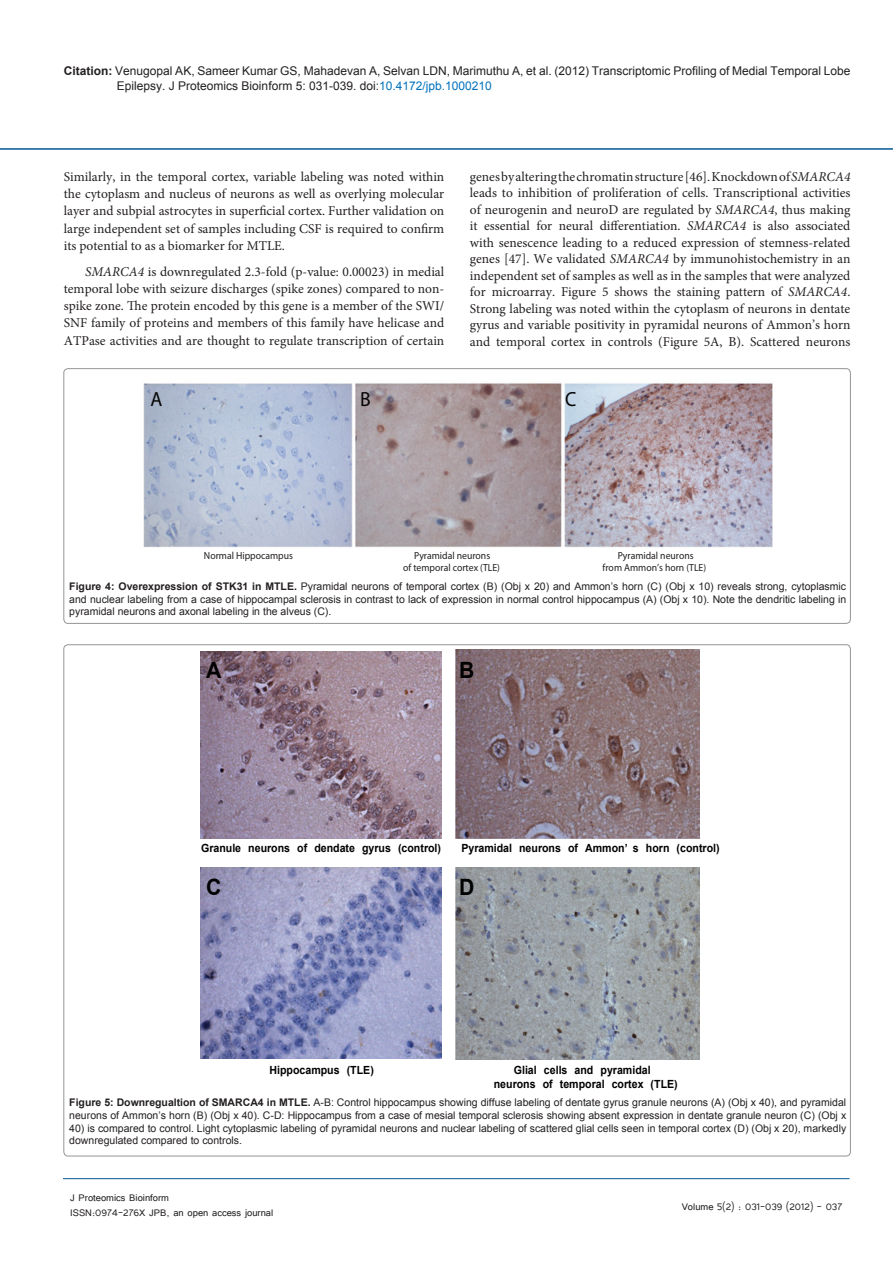
<style>
.page{position:relative;width:893px;height:1263px;background:#fff}
.page>*{position:absolute;margin:0;border:0;box-sizing:border-box;transform-origin:0 0}
.t1{font:700 22.5px "Arial";color:#010101;scale:.94 1}
.t2{font:700 20.55px "Helvetica";color:#050504;scale:.95 1}
.t3{font:13.5px/16.5px "Minion Pro";color:#231f20;text-align:justify}
.t4{font:12px/14.4px "Arial";color:#231f20}
.t5{font:12px/14.4px "Tunga";color:#231f20}
.t6{font:700 11.55px/13.5px "Arial";color:#010101;scale:.92 1}
.t7{font:10.5px/12.6px "Arial";color:#231f20}
.t8{font:700 10.2px/12.3px "Helvetica";color:#231f20;text-align:center;scale:.95 1}
.s1{font-weight:700}
.s2{color:#0072bc}
.s3{font-style:italic}
.s4{font-size:11.25px}
</style>
<div class="page">
<hr style="left:0;top:148px;width:893px;height:2px;background:#005996">
<hr style="left:63px;top:1178px;width:787px;height:1px;background:#005996">
<img style="left:200px;top:651px;width:242px;height:187px">
<img style="left:455px;top:650px;width:244px;height:188px">
<img style="left:200px;top:868px;width:242px;height:191px">
<img style="left:455px;top:868px;width:244px;height:191px">
<div style="left:64px;top:369px;width:786px;height:254px;border:1px solid #939598;border-radius:4px"></div>
<img style="left:143px;top:383px;width:630px;height:165px">
<p class="t4" style="left:117px;top:64px;width:735px;text-indent:-53px"><span class="s1">Citation:</span> Venugopal AK, Sameer Kumar GS, Mahadevan A, Selvan LDN, Marimuthu A, et al. (2012) Transcriptomic Profiling of Medial Temporal Lobe<br>Epilepsy. J Proteomics Bioinform 5: 031-039. doi:<span class="s2">10.4172/jpb.1000210</span></p>
<p class="t3" style="left:64px;top:168px;width:382px;line-height:17.2px">Similarly, in the temporal cortex, variable labeling was noted within the cytoplasm and nucleus of neurons as well as overlying molecular layer and subpial astrocytes in superficial cortex. Further validation on large independent set of samples including CSF is required to confirm its potential to as a biomarker for MTLE.</p>
<p class="t3" style="left:64px;top:263px;width:382px;line-height:17.2px;text-indent:21px"><span class="s3">SMARCA4</span> is downregulated 2.3-fold (p-value: 0.00023) in medial temporal lobe with seizure discharges (spike zones) compared to non&shy;spike zone. The protein encoded by this gene is a member of the SWI/ SNF family of proteins and members of this family have helicase and ATPase activities and are thought to regulate transcription of certain</p>
<p class="t3" style="left:470px;top:168px;width:382px">genes by altering the chromatin structure [46]. Knockdown of <span class="s3">SMARCA4 </span>leads to inhibition of proliferation of cells. Transcriptional activities of neurogenin and neuroD are regulated by <span class="s3">SMARCA4</span>, thus making it essential for neural differentiation. <span class="s3">SMARCA4</span> is also associated with senescence leading to a reduced expression of stemness-related genes [47]. We validated <span class="s3">SMARCA4</span> by immunohistochemistry in an independent set of samples as well as in the samples that were analyzed for microarray. Figure 5 shows the staining pattern of <span class="s3">SMARCA4</span>.<br>Strong labeling was noted within the cytoplasm of neurons in dentate gyrus and variable positivity in pyramidal neurons of Ammon’s horn and temporal cortex in controls (Figure 5A, B). Scattered neurons</p>
<h2 class="t2" style="left:151px;top:386px;width:14px">A</h2>
<h2 class="t2" style="left:360px;top:386px;width:13px">B</h2>
<h2 class="t2" style="left:565px;top:386px;width:13px">C</h2>
<p class="t8" style="left:204px;top:549px;width:95px">Normal Hippocampus</p>
<p class="t8" style="left:403px;top:549px;width:103px">Pyramidal neurons<br>of temporal cortex (TLE)</p>
<p class="t8" style="left:603px;top:549px;width:110px">Pyramidal neurons<br>from Ammon’s horn (TLE)</p>
<p class="t7" style="left:69px;top:580px;width:778px;text-align:justify"><span class="s1">Figure 4: Overexpression of STK31 in MTLE.</span> Pyramidal neurons of temporal cortex (B) (Obj x 20) and Ammon’s horn (C) (Obj x 10) reveals strong, cytoplasmic and nuclear labeling from a case of hippocampal sclerosis in contrast to lack of expression in normal control hippocampus (A) (Obj x 10). Note the dendritic labeling in pyramidal neurons and axonal labeling in the alveus (C).</p>
<h1 class="t1" style="left:206px;top:655px;width:18px">A</h1>
<h1 class="t1" style="left:459px;top:655px;width:18px">B</h1>
<p class="t6" style="left:201px;top:841px;width:262px"><span class="s4">G</span>ranule neurons of dendate gyrus <span class="s4">(</span>control<span class="s4">)</span></p>
<p class="t6" style="left:461px;top:841px;width:282px"><span class="s4">P</span>yramidal neurons of <span class="s4">A</span>mmon<span class="s4">’</span> s horn <span class="s4">(</span>control<span class="s4">)</span></p>
<h1 class="t1" style="left:206px;top:872px;width:18px">C</h1>
<h1 class="t1" style="left:459px;top:872px;width:18px">D</h1>
<p class="t6" style="left:270px;top:1064px;width:115px"><span class="s4">H</span>ippocampus <span class="s4">(TLE)</span></p>
<p class="t6" style="left:494px;top:1064px;width:201px;text-indent:20px"><span class="s4">G</span>lial cells and pyramidal neurons of temporal cortex <span class="s4">(TLE)</span></p>
<p class="t7" style="left:69px;top:1096px;width:778px"><span class="s1">Figure 5: Downregualtion of SMARCA4 in MTLE.</span> A-B: Control hippocampus showing diffuse labeling of dentate gyrus granule neurons (A) (Obj x 40), and pyramidal neurons of Ammon’s horn (B) (Obj x 40). C-D: Hippocampus from a case of mesial temporal sclerosis showing absent expression in dentate granule neuron (C) (Obj x</p>
<p class="t7" style="left:69px;top:1122px;width:778px">40) is compared to control. Light cytoplasmic labeling of pyramidal neurons and nuclear labeling of scattered glial cells seen in temporal cortex (D) (Obj x 20), markedly downregulated compared to controls.</p>
<p class="t5" style="left:70px;top:1190px;width:205px">J Proteomics Bioinform<br>ISSN:0974-276X JPB, an open access journal</p>
<p class="t5" style="left:682px;top:1199px;width:162px">Volume 5(2) : 031-039 (2012) - 037</p>
</div>
